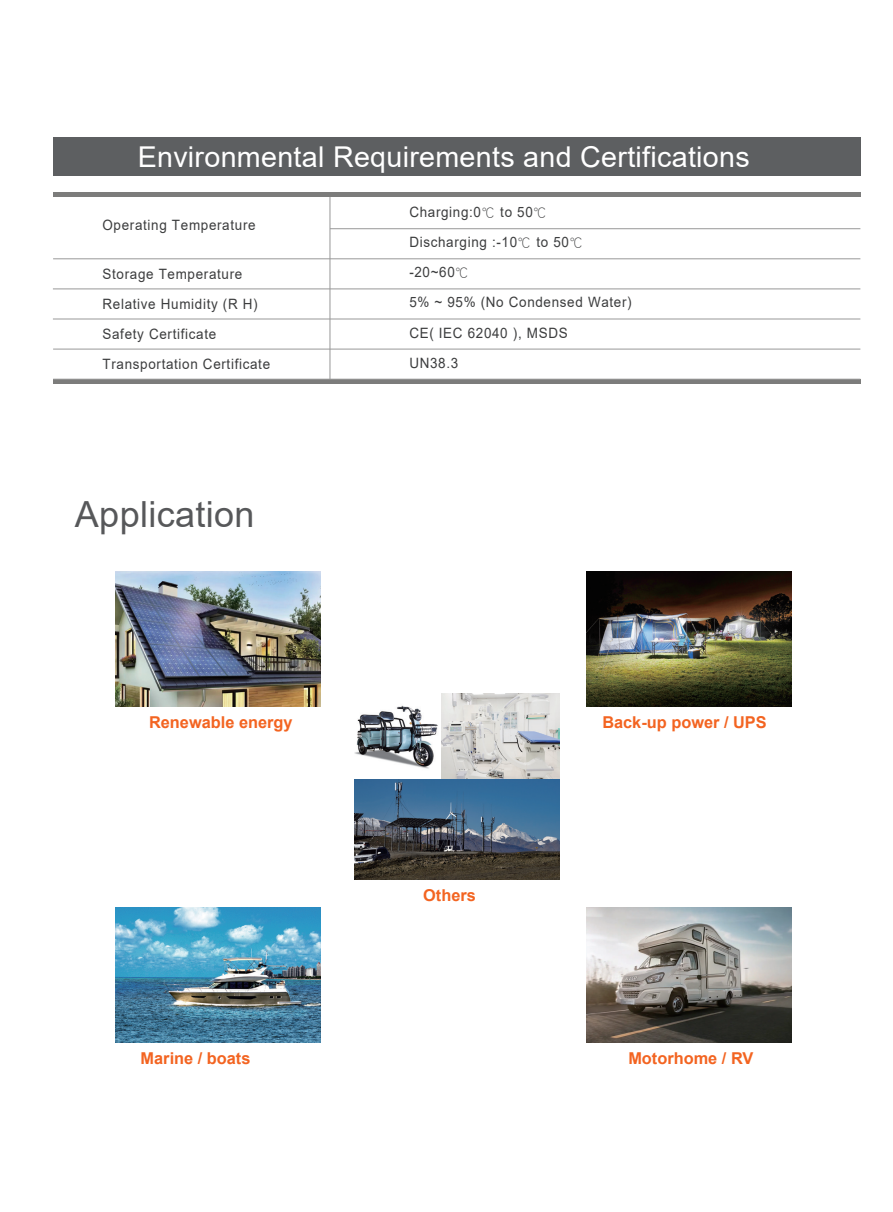
<style>
.page{position:relative;width:893px;height:1212px;background:#fff}
.page>*{position:absolute;margin:0;border:0;box-sizing:border-box;transform-origin:0 0}
.t1{font:36px "Arial";letter-spacing:.01em;color:#57585a}
.t2{font:28.65px "Arial";letter-spacing:.01em;color:#fff}
.t3{font:700 16.35px "Arial";color:#f36421}
.t4{font:14.25px/30.2px "Arial";letter-spacing:.05em;color:#3c3d3e;scale:.94 1}
.s1{font-family:"Deng Xian";font-weight:300}
</style>
<div class="page">
<img style="left:115px;top:571px;width:205px;height:135px">
<img style="left:587px;top:571px;width:205px;height:135px">
<img style="left:354px;top:778px;width:205px;height:101px">
<img style="left:441px;top:693px;width:118px;height:85px">
<img style="left:354px;top:705px;width:84px;height:64px">
<img style="left:115px;top:908px;width:205px;height:134px">
<img style="left:587px;top:908px;width:205px;height:134px">
<div style="left:53px;top:379px;width:807px;height:5px;background:#7c7c7b"></div>
<div style="left:53px;top:192px;width:807px;height:5px;background:#7c7c7b"></div>
<hr style="left:330px;top:228px;width:530px;height:1px;background:#989898">
<hr style="left:53px;top:258px;width:807px;height:1px;background:#989898">
<hr style="left:53px;top:288px;width:807px;height:1px;background:#989898">
<hr style="left:53px;top:318px;width:807px;height:1px;background:#989898">
<hr style="left:53px;top:349px;width:807px;height:1px;background:#989898">
<hr style="left:53px;top:379px;width:807px;height:1px;background:#989898">
<div style="left:53px;top:137px;width:808px;height:39px;background:#5d5f61"></div>
<hr style="left:330px;top:197px;width:1px;height:182px;background:#989898">
<h2 class="t2" style="left:138px;top:137px;width:614px">Environmental Requirements and Certifications</h2>
<p class="t4" style="left:103px;top:210px;width:164px">Operating Temperature</p>
<p class="t4" style="left:103px;top:258px;width:180px">Storage Temperature<br>Relative Humidity (R H)<br>Safety Certificate<br>Transportation Certificate</p>
<h1 class="t1" style="left:75px;top:489px;width:181px">Application</h1>
<p class="t4" style="left:409px;top:197px;width:238px">Charging:0<span class="s1">℃</span> to 50<span class="s1">℃<br></span>Discharging :-10<span class="s1">℃</span> to 50<span class="s1">℃ </span>-20~60<span class="s1">℃<br></span>5% ~ 95% (No Condensed Water)<br>CE( IEC 62040 ), MSDS<br>UN38.3</p>
<p class="t3" style="left:149px;top:711px;width:145px">Renewable energy</p>
<p class="t3" style="left:602px;top:711px;width:166px">Back-up power / UPS</p>
<p class="t3" style="left:423px;top:883px;width:54px">Others</p>
<p class="t3" style="left:141px;top:1047px;width:111px">Marine / boats</p>
<p class="t3" style="left:628px;top:1047px;width:127px">Motorhome / RV</p>
</div>
